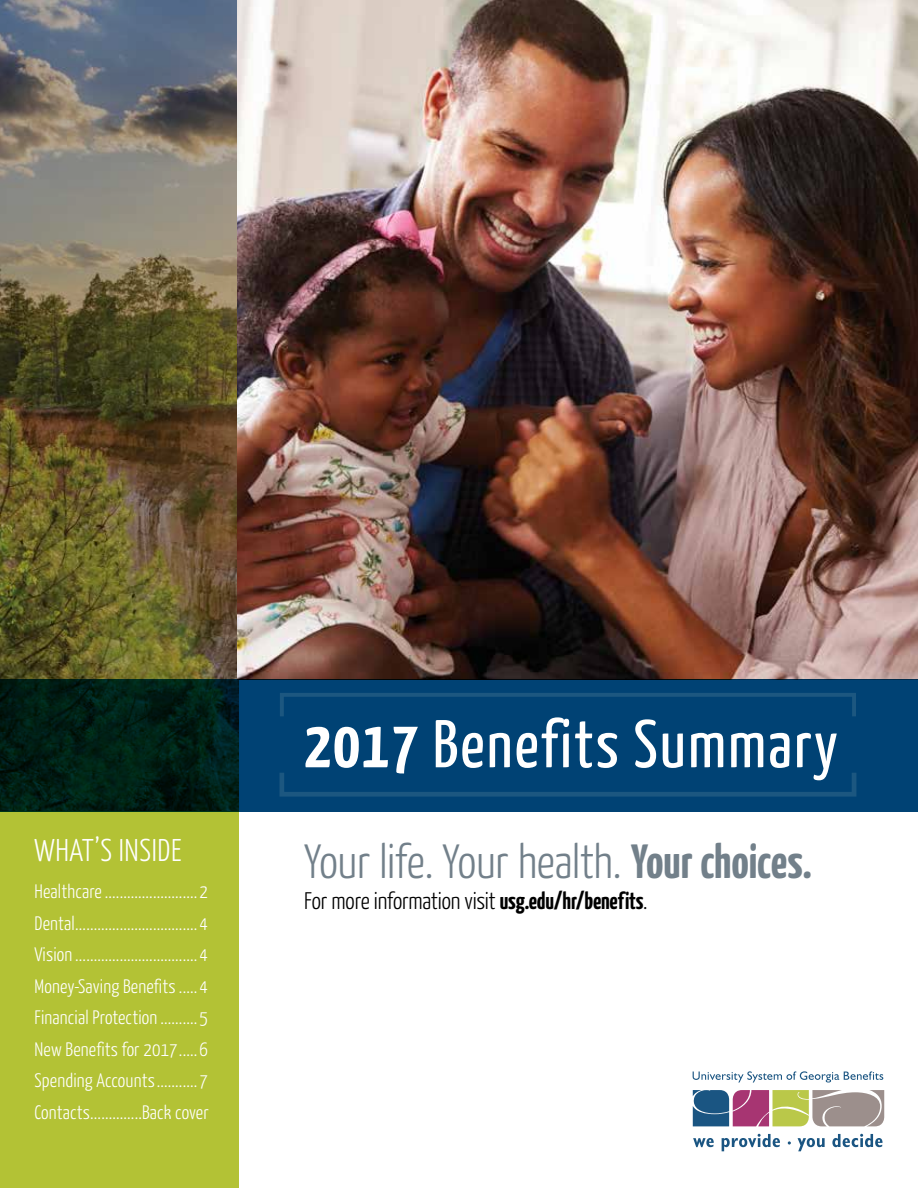
<style>
.page{position:relative;width:918px;height:1188px;background:#fff}
.page>*{position:absolute;margin:0;border:0;box-sizing:border-box;transform-origin:0 0}
.t1{font:67.5px "Yanone Kaffeesatz";letter-spacing:.03em;color:#fff}
.t2{font:300 48px "Yanone Kaffeesatz";letter-spacing:-.005em;color:#72808a}
.t3{font:300 31.5px "Yanone Kaffeesatz";letter-spacing:.02em;color:#fff}
.t4{font:300 24px "Yanone Kaffeesatz";letter-spacing:-.01em;color:#000}
.t5{font:300 19.5px/31.5px "Yanone Kaffeesatz";letter-spacing:.01em;color:#fff;text-align:justify}
.s1{font-weight:700}
</style>
<div class="page">
<img style="left:0;top:0;width:238px;height:679px">
<div style="left:0;top:811px;width:238px;height:377px;background:#b3c235"></div>
<svg style="left:693px;top:1138px;width:21px;height:9px"></svg>
<svg style="left:722px;top:1134px;width:58px;height:17px"></svg>
<svg style="left:788px;top:1141px;width:3px;height:4px"></svg>
<svg style="left:798px;top:1138px;width:27px;height:13px"></svg>
<svg style="left:832px;top:1134px;width:51px;height:13px"></svg>
<svg style="left:693px;top:1090px;width:191px;height:36px"></svg>
<svg style="left:693px;top:1071px;width:190px;height:12px"></svg>
<img style="left:238px;top:0;width:680px;height:679px">
<svg style="left:0;top:679px;width:918px;height:132px;fill:#004274"></svg>
<div style="left:280px;top:693px;width:576px;height:25px;border:4px solid #1c5780"></div>
<div style="left:279px;top:770px;width:577px;height:27px;border:5px solid #1c5780"></div>
<h3 class="t3" style="left:34px;top:831px;width:149px">WHAT’S INSIDE</h3>
<p class="t5" style="left:34px;top:875px;width:176px">Healthcare.........................2<br>Dental.................................4<br>Vision .................................4<br>Money-Saving Benefits .....4<br>Financial Protection ..........5<br>New Benefits for 2017.....6<br>Spending Accounts...........7<br>Contacts..............Back cover</p>
<h1 class="t1" style="left:304px;top:703px;width:535px"><span class="s1">2017</span> Benefits Summary</h1>
<h2 class="t2" style="left:304px;top:832px;width:509px">Your life. Your health. <span class="s1">Your choices.</span></h2>
<p class="t4" style="left:304px;top:886px;width:345px">For more information visit <span class="s1">usg.edu/hr/benefits</span>.</p>
</div>
